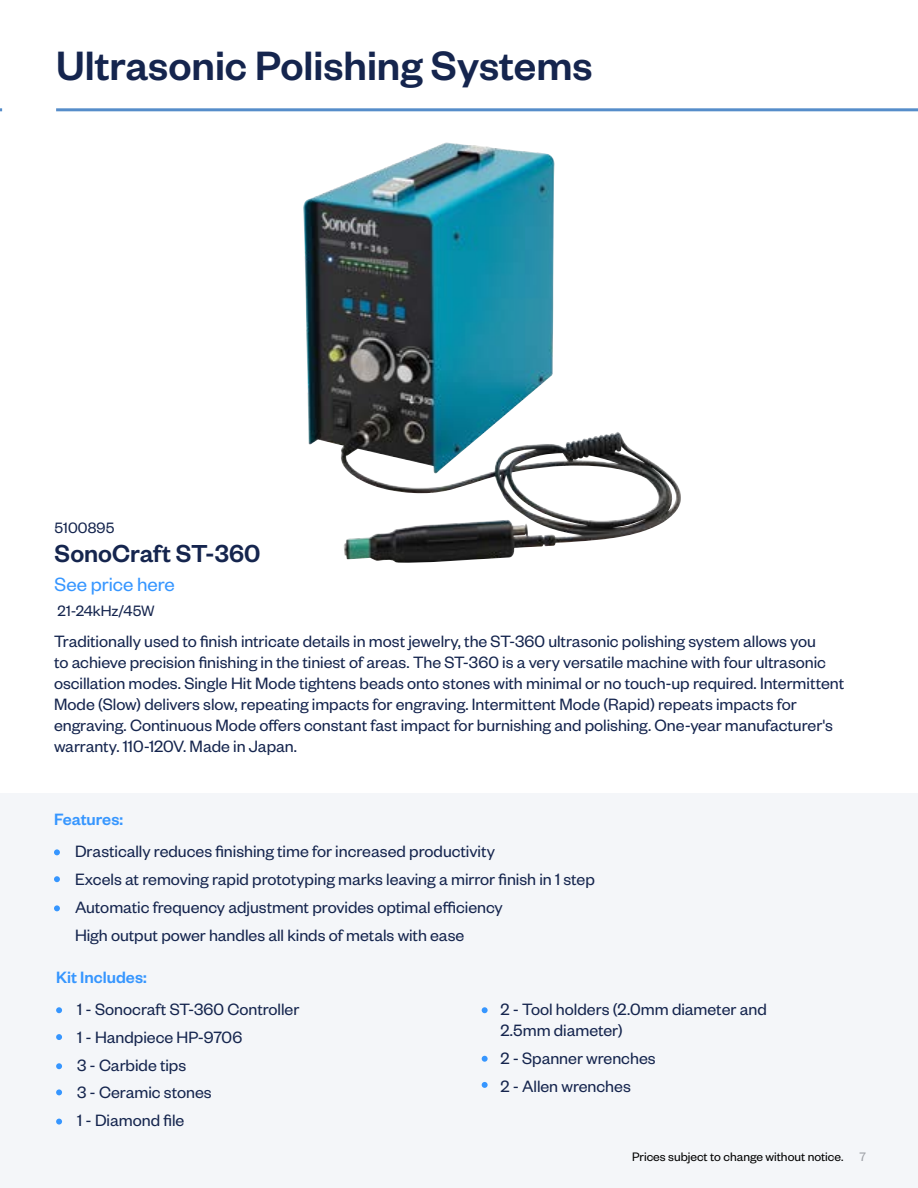
<style>
.page{position:relative;width:918px;height:1188px;background:#fff}
.page>*{position:absolute;margin:0;border:0;box-sizing:border-box;transform-origin:0 0}
.t1{font:500 45px "Founders Grotesk";color:#15254e}
.t2{font:500 27px "Founders Grotesk";color:#15254e}
.t3{font:21px "Founders Grotesk";color:#3696ff}
.t4{font:18px/27.8px "Founders Grotesk";color:#15254e}
.t5{font:500 18px "Founders Grotesk";color:#3696ff}
.t6{font:16.5px "Founders Grotesk";letter-spacing:.005em;color:#15254e}
.t7{font:13.5px "Founders Grotesk";color:#000}
.t8{font:13.5px "Founders Grotesk";color:#939598}
</style>
<div class="page">
<hr style="left:0;top:737px;width:1px;height:451px;background:#c9d2e3">
<div style="left:0;top:793px;width:918px;height:395px;background:#f4f6f9"></div>
<hr style="left:56px;top:108px;width:862px;height:3px;background:#568dca">
<svg style="left:54px;top:849px;width:6px;height:6px"></svg>
<svg style="left:54px;top:876px;width:6px;height:6px"></svg>
<svg style="left:54px;top:905px;width:6px;height:6px"></svg>
<svg style="left:56px;top:1007px;width:6px;height:6px"></svg>
<svg style="left:56px;top:1034px;width:6px;height:6px"></svg>
<svg style="left:56px;top:1063px;width:6px;height:6px"></svg>
<svg style="left:56px;top:1089px;width:6px;height:6px"></svg>
<svg style="left:56px;top:1119px;width:6px;height:6px"></svg>
<svg style="left:482px;top:1007px;width:6px;height:6px"></svg>
<svg style="left:482px;top:1056px;width:6px;height:6px"></svg>
<svg style="left:482px;top:1082px;width:6px;height:6px"></svg>
<img style="left:303px;top:145px;width:378px;height:418px">
<h1 class="t1" style="left:56px;top:38px;width:538px">Ultrasonic Polishing Systems</h1>
<p class="t6" style="left:55px;top:518px;width:61px">5100895</p>
<h2 class="t2" style="left:55px;top:537px;width:207px">SonoCraft ST-360</h2>
<p class="t3" style="left:55px;top:571px;width:122px">See price here</p>
<p class="t6" style="left:58px;top:600px;width:99px">21-24kHz/45W</p>
<p class="t4" style="left:54px;top:630px;width:792px;line-height:21px">Traditionally used to finish intricate details in most jewelry, the ST-360 ultrasonic polishing system allows you<br>to achieve precision finishing in the tiniest of areas. The ST-360 is a very versatile machine with four ultrasonic oscillation modes. Single Hit Mode tightens beads onto stones with minimal or no touch-up required. Intermittent Mode (Slow) delivers slow, repeating impacts for engraving. Intermittent Mode (Rapid) repeats impacts for engraving. Continuous Mode offers constant fast impact for burnishing and polishing. One-year manufacturer's warranty. 110-120V. Made in Japan.</p>
<p class="t5" style="left:54px;top:808px;width:71px">Features:</p>
<p class="t4" style="left:75px;top:837px;width:521px">Drastically reduces finishing time for increased productivity<br>Excels at removing rapid prototyping marks leaving a mirror finish in 1 step Automatic frequency adjustment provides optimal efficiency<br>High output power handles all kinds of metals with ease</p>
<p class="t5" style="left:56px;top:966px;width:92px">Kit Includes:</p>
<p class="t4" style="left:77px;top:995px;width:224px">1 - Sonocraft ST-360 Controller<br>1 - Handpiece HP-9706<br>3 - Carbide tips<br>3 - Ceramic stones<br>1 - Diamond file</p>
<p class="t4" style="left:500px;top:998px;width:268px;line-height:21px">2 - Tool holders (2.0mm diameter and<br>2.5mm diameter)</p>
<p class="t4" style="left:500px;top:1043px;width:157px">2 - Spanner wrenches<br>2 - Allen wrenches</p>
<p class="t7" style="left:632px;top:1148px;width:213px">Prices subject to change without notice.</p>
<p class="t8" style="left:859px;top:1148px;width:8px">7</p>
</div>
